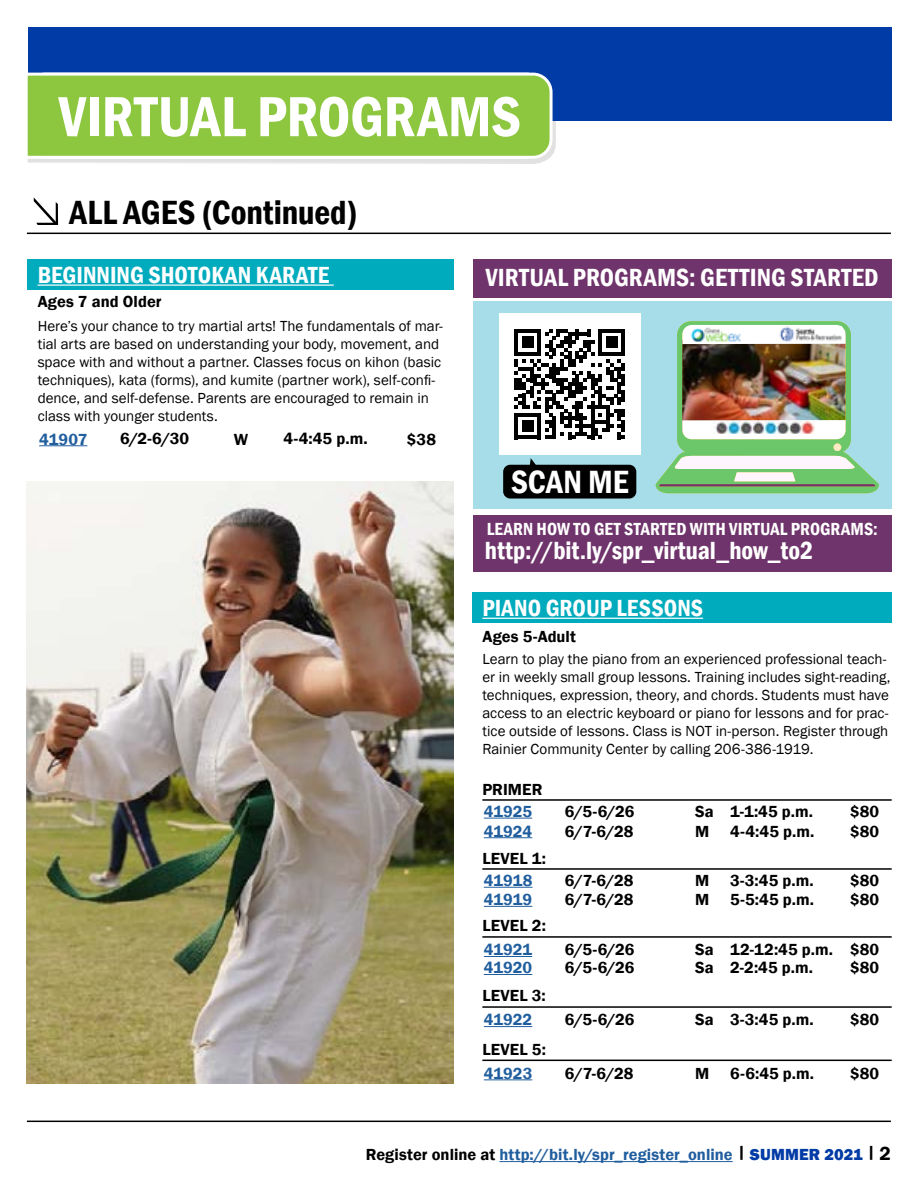
<style>
.page{position:relative;width:918px;height:1188px;background:#fff}
.page>*{position:absolute;margin:0;border:0;box-sizing:border-box;transform-origin:0 0}
.t1{font:600 condensed 58.5px "Franklin Gothic";letter-spacing:-.005em;color:#fff}
.t2{font:600 condensed 34.5px "Franklin Gothic";color:#000}
.t3{font:600 condensed 33px "Franklin Gothic";letter-spacing:.005em;color:#fff}
.t4{font:600 condensed 25.5px "Franklin Gothic";color:#fff}
.t5{font:600 condensed 24px "Franklin Gothic";color:#fff}
.t6{font:600 condensed 18px "Franklin Gothic";letter-spacing:.01em;color:#fff}
.t7{font:600 16.5px "Franklin Gothic";letter-spacing:.005em;color:#000}
.t8{font:600 16.5px "Franklin Gothic";color:#215e9e}
.t9{font:15px/18px "Franklin Gothic";color:#000}
.s1{color:#000}
.s2{font-weight:800;color:#013ba5}
.s3{font-size:19.5px;color:#000}
</style>
<div class="page">
<svg style="left:34px;top:198px;width:24px;height:27px"></svg>
<hr style="left:27px;top:233px;width:864px;height:1px;background:#000">
<hr style="left:27px;top:1121px;width:864px;height:1px;background:#000">
<div style="left:472px;top:592px;width:420px;height:31px;background:#00abbd"></div>
<hr style="left:482px;top:618px;width:221px;height:1px;background:#fff">
<hr style="left:484px;top:887px;width:48px;height:1px;background:#215e9e">
<hr style="left:484px;top:837px;width:48px;height:1px;background:#215e9e">
<hr style="left:484px;top:974px;width:48px;height:1px;background:#215e9e">
<hr style="left:484px;top:956px;width:48px;height:1px;background:#215e9e">
<hr style="left:484px;top:1026px;width:48px;height:1px;background:#215e9e">
<hr style="left:484px;top:1079px;width:48px;height:1px;background:#215e9e">
<hr style="left:484px;top:906px;width:48px;height:1px;background:#215e9e">
<hr style="left:484px;top:818px;width:48px;height:1px;background:#215e9e">
<hr style="left:482px;top:868px;width:410px;height:2px;background:#000">
<hr style="left:482px;top:799px;width:410px;height:2px;background:#000">
<hr style="left:482px;top:936px;width:410px;height:2px;background:#000">
<hr style="left:482px;top:1006px;width:410px;height:2px;background:#000">
<hr style="left:482px;top:1060px;width:410px;height:1px;background:#000">
<img style="left:27px;top:482px;width:426px;height:602px">
<div style="left:27px;top:259px;width:426px;height:30px;background:#00abbd"></div>
<hr style="left:38px;top:285px;width:296px;height:1px;background:#fff">
<hr style="left:39px;top:445px;width:48px;height:1px;background:#215e9e">
<svg style="left:28px;top:121px;width:528px;height:43px"></svg>
<div style="left:28px;top:27px;width:864px;height:94px;background:#013ba5"></div>
<div style="left:27px;top:74px;width:524px;height:83px;background:#8dc63f;border-radius:18px"></div>
<div style="left:25px;top:73px;width:506px;height:86px;background:#8dc63f;border:3px solid #fff"></div>
<div style="left:473px;top:301px;width:419px;height:208px;background:#a6dde8"></div>
<div style="left:473px;top:259px;width:419px;height:39px;background:#6f346b"></div>
<div style="left:473px;top:515px;width:419px;height:57px;background:#6f346b"></div>
<img style="left:656px;top:321px;width:223px;height:172px">
<img style="left:712px;top:422px;width:102px;height:12px">
<img style="left:688px;top:327px;width:57px;height:15px">
<img style="left:780px;top:327px;width:61px;height:15px">
<div style="left:499px;top:313px;width:141px;height:142px;background:#fff"></div>
<svg style="left:514px;top:329px;width:111px;height:110px"></svg>
<div style="left:503px;top:465px;width:133px;height:34px;background:#000;border-radius:7px"></div>
<svg style="left:530px;top:458px;width:7px;height:7px"></svg>
<hr style="left:499px;top:1161px;width:234px;height:1px;background:#215e9e">
<h1 class="t1" style="left:59px;top:78px;width:464px">VIRTUAL PROGRAMS</h1>
<h2 class="t2" style="left:70px;top:190px;width:289px">ALL AGES (Continued)</h2>
<h3 class="t5" style="left:38px;top:259px;width:293px">BEGINNING SHOTOKAN KARATE</h3>
<p class="t9" style="left:38px;top:318px;width:407px">Here’s your chance to try martial arts! The fundamentals of mar&shy;tial arts are based on understanding your body, movement, and space with and without a partner. Classes focus on kihon (basic techniques), kata (forms), and kumite (partner work), self-confi&shy;dence, and self-defense. Parents are encouraged to remain in class with younger students.</p>
<p class="t8" style="left:39px;top:429px;width:50px">41907</p>
<p class="t7" style="left:120px;top:429px;width:70px">6/2-6/30</p>
<p class="t7" style="left:38px;top:291px;width:125px">Ages 7 and Older</p>
<p class="t7" style="left:234px;top:429px;width:16px">W</p>
<p class="t7" style="left:283px;top:429px;width:86px">4-4:45 p.m.</p>
<p class="t7" style="left:407px;top:429px;width:31px">$38</p>
<h3 class="t4" style="left:486px;top:261px;width:394px">VIRTUAL PROGRAMS: GETTING STARTED</h3>
<h3 class="t3" style="left:511px;top:460px;width:119px">SCAN ME</h3>
<p class="t6" style="left:487px;top:517px;width:393px">LEARN HOW TO GET STARTED WITH VIRTUAL PROGRAMS:</p>
<h3 class="t4" style="left:485px;top:534px;width:330px">http://bit.ly/spr_virtual_how_to2</h3>
<h3 class="t5" style="left:482px;top:592px;width:222px">PIANO GROUP LESSONS</h3>
<p class="t9" style="left:482px;top:651px;width:410px">Learn to play the piano from an experienced professional teach&shy;er in weekly small group lessons. Training includes sight-reading, techniques, expression, theory, and chords. Students must have access to an electric keyboard or piano for lessons and for prac&shy;tice outside of lessons. Class is NOT in-person. Register through Rainier Community Center by calling 206-386-1919.</p>
<p class="t7" style="left:482px;top:626px;width:95px">Ages 5-Adult</p>
<p class="t7" style="left:482px;top:779px;width:62px">PRIMER</p>
<p class="t8" style="left:484px;top:801px;width:50px">41925</p>
<p class="t8" style="left:484px;top:821px;width:50px">41924</p>
<p class="t7" style="left:482px;top:848px;width:65px">LEVEL 1:</p>
<p class="t8" style="left:484px;top:870px;width:50px">41918</p>
<p class="t8" style="left:484px;top:889px;width:50px">41919</p>
<p class="t7" style="left:482px;top:916px;width:65px">LEVEL 2:</p>
<p class="t8" style="left:484px;top:940px;width:50px">41921</p>
<p class="t8" style="left:484px;top:958px;width:50px">41920</p>
<p class="t7" style="left:482px;top:986px;width:65px">LEVEL 3:</p>
<p class="t8" style="left:484px;top:1010px;width:50px">41922</p>
<p class="t7" style="left:482px;top:1039px;width:65px">LEVEL 5:</p>
<p class="t8" style="left:484px;top:1063px;width:50px">41923</p>
<p class="t7" style="left:565px;top:801px;width:71px">6/5-6/26</p>
<p class="t7" style="left:565px;top:821px;width:70px">6/7-6/28</p>
<p class="t7" style="left:565px;top:870px;width:70px">6/7-6/28</p>
<p class="t7" style="left:565px;top:889px;width:70px">6/7-6/28</p>
<p class="t7" style="left:565px;top:940px;width:71px">6/5-6/26</p>
<p class="t7" style="left:565px;top:958px;width:71px">6/5-6/26</p>
<p class="t7" style="left:565px;top:1010px;width:71px">6/5-6/26</p>
<p class="t7" style="left:565px;top:1063px;width:70px">6/7-6/28</p>
<p class="t7" style="left:695px;top:801px;width:20px">Sa</p>
<p class="t7" style="left:730px;top:801px;width:85px">1-1:45 p.m.</p>
<p class="t7" style="left:850px;top:801px;width:31px">$80</p>
<p class="t7" style="left:695px;top:821px;width:16px">M</p>
<p class="t7" style="left:730px;top:821px;width:86px">4-4:45 p.m.</p>
<p class="t7" style="left:850px;top:821px;width:31px">$80</p>
<p class="t7" style="left:695px;top:870px;width:16px">M</p>
<p class="t7" style="left:730px;top:870px;width:85px">3-3:45 p.m.</p>
<p class="t7" style="left:850px;top:870px;width:31px">$80</p>
<p class="t7" style="left:695px;top:889px;width:16px">M</p>
<p class="t7" style="left:730px;top:889px;width:85px">5-5:45 p.m.</p>
<p class="t7" style="left:850px;top:889px;width:31px">$80</p>
<p class="t7" style="left:695px;top:940px;width:20px">Sa</p>
<p class="t7" style="left:730px;top:940px;width:105px">12-12:45 p.m.</p>
<p class="t7" style="left:850px;top:940px;width:31px">$80</p>
<p class="t7" style="left:695px;top:958px;width:20px">Sa</p>
<p class="t7" style="left:730px;top:958px;width:85px">2-2:45 p.m.</p>
<p class="t7" style="left:850px;top:958px;width:31px">$80</p>
<p class="t7" style="left:695px;top:1010px;width:20px">Sa</p>
<p class="t7" style="left:695px;top:1063px;width:16px">M</p>
<p class="t7" style="left:730px;top:1010px;width:85px">3-3:45 p.m.</p>
<p class="t7" style="left:730px;top:1063px;width:86px">6-6:45 p.m.</p>
<p class="t7" style="left:850px;top:1010px;width:31px">$80</p>
<p class="t7" style="left:850px;top:1063px;width:31px">$80</p>
<p class="t8" style="left:366px;top:1145px;width:527px"><span class="s1">Register online at</span> http://bit.ly/spr_register_online <sup>|</sup> <span class="s2">SUMMER 2021</span> <sup>|</sup> <span class="s3">2</span></p>
</div>
